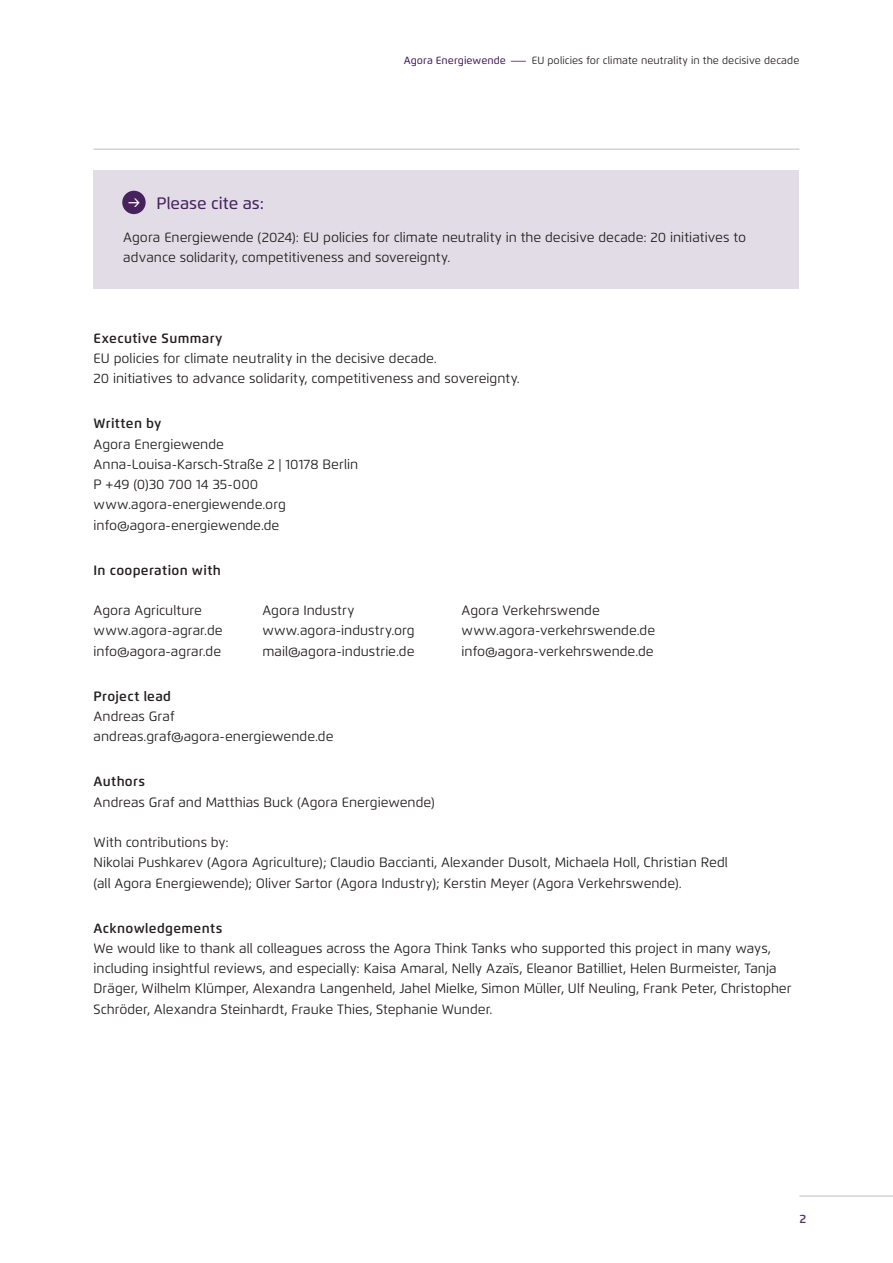
<style>
.page{position:relative;width:893px;height:1263px;background:#fff}
.page>*{position:absolute;margin:0;border:0;box-sizing:border-box;transform-origin:0 0}
.t1{font:18px "Flexo";color:#fff}
.t2{font:500 16.5px "Flexo";color:#47235e}
.t3{font:13.5px/20.2px "Flexo";color:#231f20}
.t4{font:600 13.5px "Flexo";letter-spacing:.025em;color:#231f20}
.t5{font:600 12px "Flexo";color:#563070}
.t6{font:10.5px "Flexo";letter-spacing:.005em;color:#231f20}
.s1{font-weight:500;color:#47235e}
</style>
<div class="page">
<hr style="left:799px;top:1196px;width:94px;height:1px;background:#bcbdc0">
<hr style="left:94px;top:149px;width:705px;height:1px;background:#bcbdc0">
<div style="left:94px;top:170px;width:705px;height:119px;background:#e1dce6"></div>
<div style="left:122px;top:191px;width:24px;height:23px;background:#47235e;border-radius:50%"></div>
<p class="t6" style="left:404px;top:54px;width:397px"><span class="s1">Agora Energiewende –</span>EU policies for climate neutrality in the decisive decade</p>
<p class="t2" style="left:157px;top:193px;width:109px">Please cite as:</p>
<p class="t3" style="left:123px;top:227px;width:624px">Agora Energiewende (2024): EU policies for climate neutrality in the decisive decade: 20 initiatives to advance solidarity, competitiveness and sovereignty.</p>
<h1 class="t1" style="left:128px;top:191px;width:14px">→</h1>
<p class="t4" style="left:94px;top:330px;width:130px">Executive Summary</p>
<p class="t3" style="left:94px;top:348px;width:428px">EU policies for climate neutrality in the decisive decade.<br>20 initiatives to advance solidarity, competitiveness and sovereignty.</p>
<p class="t4" style="left:94px;top:415px;width:69px">Written by</p>
<p class="t3" style="left:94px;top:434px;width:266px">Agora Energiewende<br>Anna-Louisa-Karsch-Straße 2 | 10178 Berlin<br>P +49 (0)30 700 14 35-000 www.agora-energiewende.org info@agora-energiewende.de</p>
<p class="t4" style="left:94px;top:562px;width:129px">In cooperation with</p>
<p class="t3" style="left:94px;top:600px;width:131px">Agora Agriculture www.agora-agrar.de info@agora-agrar.de</p>
<p class="t4" style="left:94px;top:688px;width:79px">Project lead</p>
<p class="t3" style="left:94px;top:706px;width:241px">Andreas Graf andreas.graf@agora-energiewende.de</p>
<p class="t4" style="left:94px;top:773px;width:53px">Authors</p>
<p class="t3" style="left:94px;top:792px;width:343px">Andreas Graf and Matthias Buck (Agora Energiewende)</p>
<p class="t3" style="left:94px;top:832px;width:636px">With contributions by:<br>Nikolai Pushkarev (Agora Agriculture); Claudio Baccianti, Alexander Dusolt, Michaela Holl, Christian Redl (all Agora Energiewende); Oliver Sartor (Agora Industry); Kerstin Meyer (Agora Verkehrswende).</p>
<p class="t4" style="left:94px;top:919px;width:130px">Acknowledgements</p>
<p class="t3" style="left:94px;top:938px;width:699px">We would like to thank all colleagues across the Agora Think Tanks who supported this project in many ways, including insightful reviews, and especially: Kaisa Amaral, Nelly Azaïs, Eleanor Batilliet, Helen Burmeister, Tanja Dräger, Wilhelm Klümper, Alexandra Langenheld, Jahel Mielke, Simon Müller, Ulf Neuling, Frank Peter, Christopher Schröder, Alexandra Steinhardt, Frauke Thies, Stephanie Wunder.</p>
<p class="t3" style="left:262px;top:600px;width:154px">Agora Industry www.agora-industry.org mail@agora-industrie.de</p>
<p class="t3" style="left:462px;top:600px;width:195px">Agora Verkehrswende www.agora-verkehrswende.de info@agora-verkehrswende.de</p>
<p class="t5" style="left:799px;top:1211px;width:8px">2</p>
</div>
